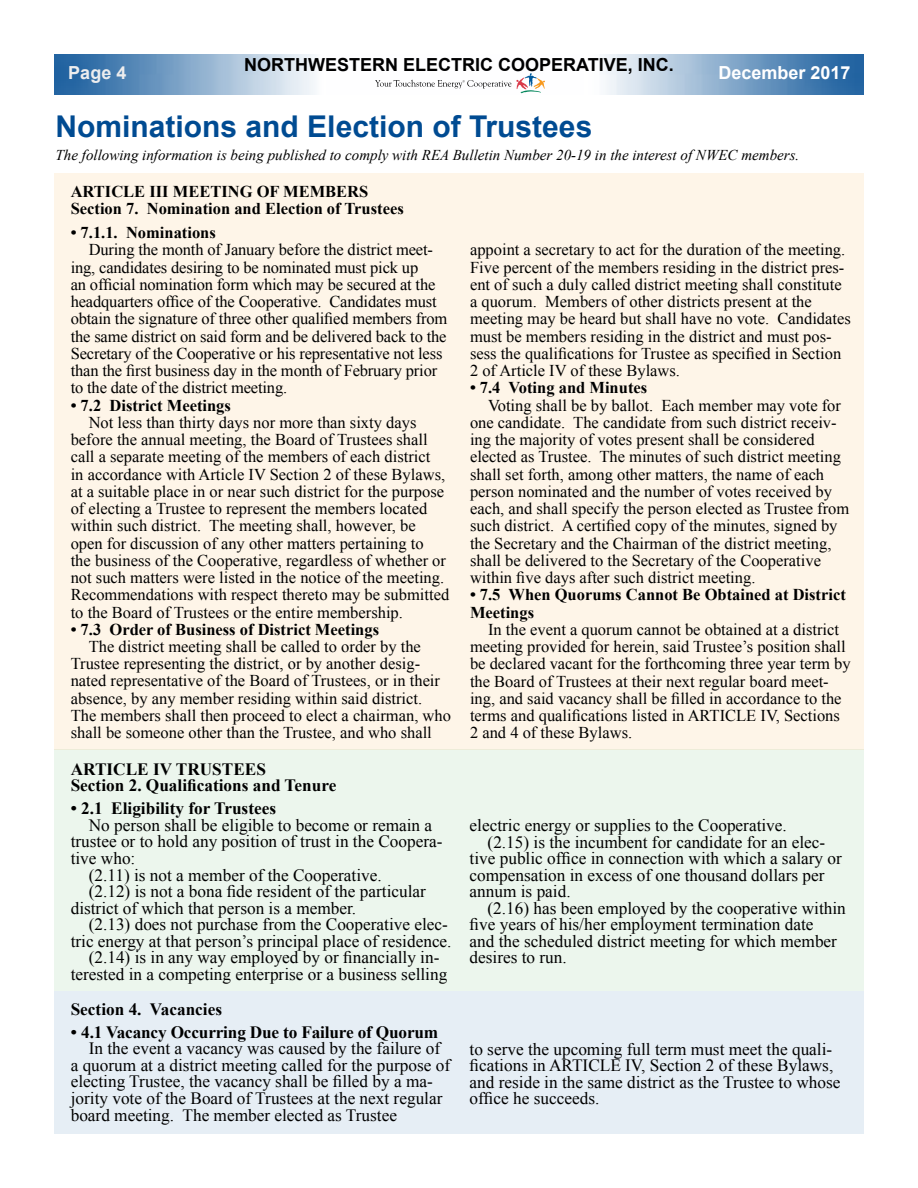
<style>
.page{position:relative;width:918px;height:1188px;background:#fff}
.page>*{position:absolute;margin:0;border:0;box-sizing:border-box;transform-origin:0 0}
.t1{font:700 30px "Arial";color:#004b92}
.t2{font:700 18px "Arial";color:#000}
.t3{font:700 18px "Arial";color:#fff}
.t4{font:700 18px "Arial";color:#ededee}
.t5{font:17.25px/16.5px "Times New Roman";color:#000}
.t6{font:700 17.25px/16.5px "Times New Roman";color:#000}
.t7{font:16.5px/17.2px "Times New Roman";color:#000}
.t8{font:700 16.5px/17.2px "Times New Roman";color:#000}
.t9{font:italic 15px "Times New Roman";color:#000}
</style>
<div class="page">
<div style="left:54px;top:991px;width:810px;height:143px;background:#e6eef5"></div>
<div style="left:54px;top:750px;width:810px;height:241px;background:#ecf6ed"></div>
<div style="left:54px;top:173px;width:810px;height:577px;background:#fef5e8"></div>
<img style="left:54px;top:54px;width:810px;height:41px">
<svg style="left:375px;top:73px;width:170px;height:21px"></svg>
<p class="t2" style="left:244px;top:53px;width:431px">NORTHWESTERN ELECTRIC COOPERATIVE, INC.</p>
<p class="t4" style="left:68px;top:61px;width:60px">Page 4</p>
<p class="t3" style="left:718px;top:61px;width:134px">December 2017</p>
<h1 class="t1" style="left:56px;top:107px;width:538px">Nominations and Election of Trustees</h1>
<p class="t9" style="left:56px;top:145px;width:745px">The following information is being published to comply with REA Bulletin Number 20-19 in the interest of NWEC members.</p>
<p class="t8" style="left:71px;top:182px;width:335px">ARTICLE III MEETING OF MEMBERS<br>Section 7. Nomination and Election of Trustees</p>
<p class="t8" style="left:71px;top:224px;width:147px">• 7.1.1. Nominations</p>
<p class="t7" style="left:71px;top:241px;width:378px;text-indent:18px">During the month of January before the district meet&shy;ing, candidates desiring to be nominated must pick up<br>an official nomination form which may be secured at the headquarters office of the Cooperative. Candidates must obtain the signature of three other qualified members from the same district on said form and be delivered back to the Secretary of the Cooperative or his representative not less than the first business day in the month of February prior to the date of the district meeting.</p>
<p class="t8" style="left:71px;top:396px;width:162px">• 7.2 District Meetings</p>
<p class="t7" style="left:71px;top:413px;width:380px;text-indent:18px">Not less than thirty days nor more than sixty days before the annual meeting, the Board of Trustees shall call a separate meeting of the members of each district<br>in accordance with Article IV Section 2 of these Bylaws, at a suitable place in or near such district for the purpose of electing a Trustee to represent the members located within such district. The meeting shall, however, be open for discussion of any other matters pertaining to<br>the business of the Cooperative, regardless of whether or not such matters were listed in the notice of the meeting.<br>Recommendations with respect thereto may be submitted to the Board of Trustees or the entire membership.</p>
<p class="t8" style="left:71px;top:620px;width:310px">• 7.3 Order of Business of District Meetings</p>
<p class="t7" style="left:71px;top:638px;width:382px;text-indent:18px">The district meeting shall be called to order by the Trustee representing the district, or by another desig&shy;nated representative of the Board of Trustees, or in their absence, by any member residing within said district.<br>The members shall then proceed to elect a chairman, who shall be someone other than the Trustee, and who shall</p>
<p class="t6" style="left:71px;top:760px;width:267px">ARTICLE IV TRUSTEES<br>Section 2. Qualifications and Tenure</p>
<p class="t6" style="left:71px;top:800px;width:207px">• 2.1 Eligibility for Trustees</p>
<p class="t5" style="left:89px;top:817px;width:345px">No person shall be eligible to become or remain a</p>
<p class="t5" style="left:71px;top:833px;width:373px">trustee or to hold any position of trust in the Coopera-</p>
<p class="t5" style="left:71px;top:850px;width:66px">tive who:</p>
<p class="t5" style="left:89px;top:866px;width:295px">(2.11) is not a member of the Cooperative.</p>
<p class="t5" style="left:89px;top:883px;width:339px">(2.12) is not a bona fide resident of the particular</p>
<p class="t5" style="left:71px;top:899px;width:287px">district of which that person is a member.</p>
<p class="t5" style="left:89px;top:916px;width:361px">(2.13) does not purchase from the Cooperative elec-</p>
<p class="t5" style="left:71px;top:932px;width:382px">tric energy at that person’s principal place of residence.</p>
<p class="t5" style="left:89px;top:949px;width:352px">(2.14) is in any way employed by or financially in-</p>
<p class="t5" style="left:71px;top:965px;width:378px">terested in a competing enterprise or a business selling</p>
<p class="t7" style="left:470px;top:241px;width:382px">appoint a secretary to act for the duration of the meeting.<br>Five percent of the members residing in the district pres&shy;ent of such a duly called district meeting shall constitute a quorum. Members of other districts present at the meeting may be heard but shall have no vote. Candidates must be members residing in the district and must pos&shy;sess the qualifications for Trustee as specified in Section 2 of Article IV of these Bylaws.</p>
<p class="t8" style="left:470px;top:379px;width:179px">• 7.4 Voting and Minutes</p>
<p class="t7" style="left:470px;top:396px;width:381px;text-indent:18px">Voting shall be by ballot. Each member may vote for one candidate. The candidate from such district receiv&shy;ing the majority of votes present shall be considered elected as Trustee. The minutes of such district meeting shall set forth, among other matters, the name of each person nominated and the number of votes received by each, and shall specify the person elected as Trustee from such district. A certified copy of the minutes, signed by the Secretary and the Chairman of the district meeting, shall be delivered to the Secretary of the Cooperative within five days after such district meeting.</p>
<p class="t8" style="left:470px;top:586px;width:377px">• 7.5 When Quorums Cannot Be Obtained at District<br>Meetings</p>
<p class="t7" style="left:470px;top:620px;width:382px;text-indent:18px">In the event a quorum cannot be obtained at a district meeting provided for herein, said Trustee’s position shall be declared vacant for the forthcoming three year term by the Board of Trustees at their next regular board meet&shy;ing, and said vacancy shall be filled in accordance to the terms and qualifications listed in ARTICLE IV, Sections 2 and 4 of these Bylaws.</p>
<p class="t5" style="left:470px;top:817px;width:319px">electric energy or supplies to the Cooperative.</p>
<p class="t5" style="left:488px;top:834px;width:339px">(2.15) is the incumbent for candidate for an elec-</p>
<p class="t5" style="left:470px;top:850px;width:374px">tive public office in connection with which a salary or</p>
<p class="t5" style="left:470px;top:867px;width:357px">compensation in excess of one thousand dollars per</p>
<p class="t5" style="left:470px;top:883px;width:103px">annum is paid.</p>
<p class="t5" style="left:488px;top:900px;width:360px">(2.16) has been employed by the cooperative within</p>
<p class="t5" style="left:470px;top:916px;width:345px">five years of his/her employment termination date</p>
<p class="t5" style="left:470px;top:933px;width:369px">and the scheduled district meeting for which member</p>
<p class="t5" style="left:470px;top:949px;width:99px">desires to run.</p>
<p class="t6" style="left:71px;top:1000px;width:153px">Section 4. Vacancies</p>
<p class="t6" style="left:71px;top:1024px;width:369px">• 4.1 Vacancy Occurring Due to Failure of Quorum</p>
<p class="t5" style="left:71px;top:1040px;width:381px;text-indent:18px">In the event a vacancy was caused by the failure of a quorum at a district meeting called for the purpose of electing Trustee, the vacancy shall be filled by a ma&shy;jority vote of the Board of Trustees at the next regular board meeting. The member elected as Trustee</p>
<p class="t5" style="left:470px;top:1041px;width:372px">to serve the upcoming full term must meet the quali&shy;fications in ARTICLE IV, Section 2 of these Bylaws, and reside in the same district as the Trustee to whose office he succeeds.</p>
</div>
